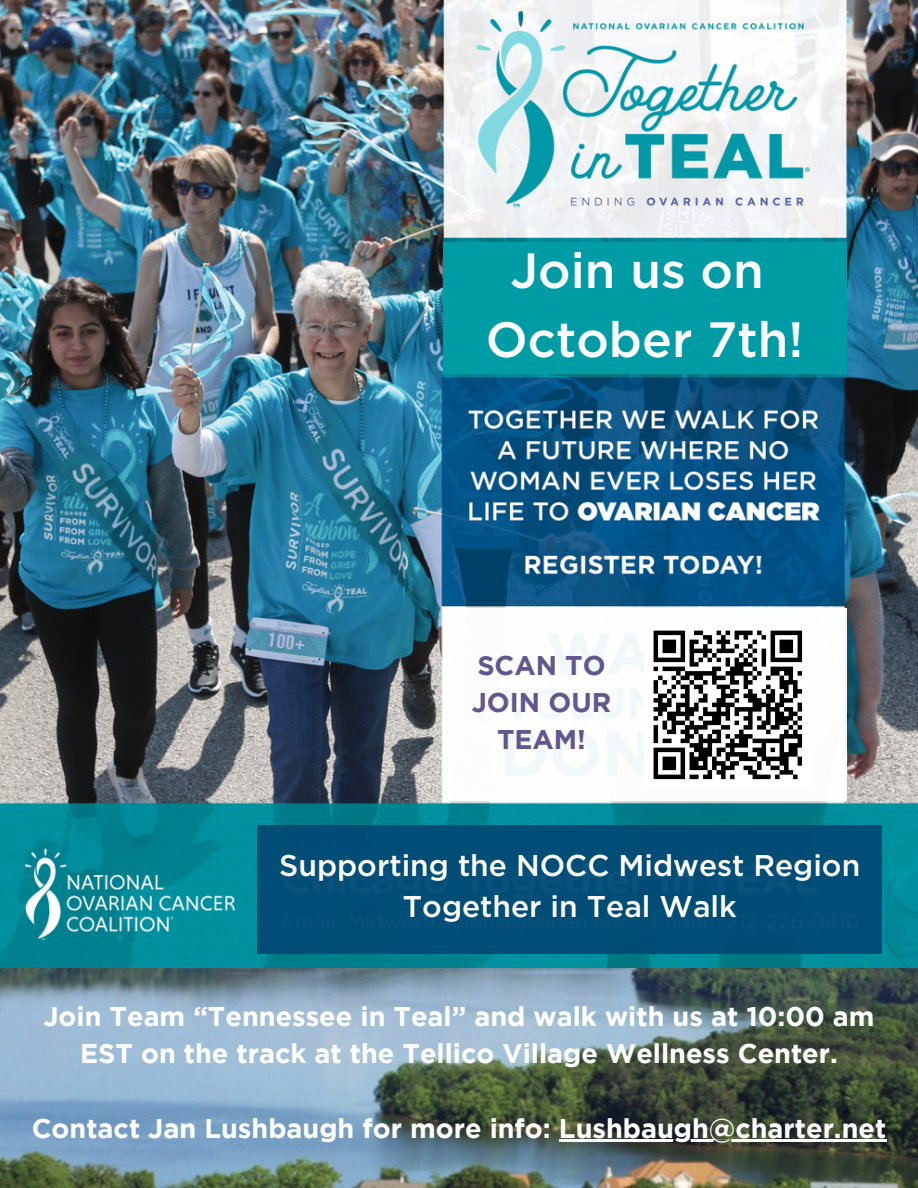
<style>
.page{position:relative;width:918px;height:1188px;background:#fff}
.page>*{position:absolute;margin:0;border:0;box-sizing:border-box;transform-origin:0 0}
.t1{font:500 49.5px "Gotham";color:#fff}
.t2{font:500 30px "Gotham";color:#fff}
.t3{font:700 27px/37.2px "Gotham";color:#fff;text-align:center}
.t4{font:700 27px/37.2px "Gotham";color:#61568e;text-align:center}
</style>
<div class="page">
<img style="left:0;top:0;width:918px;height:968px">
<div style="left:257px;top:825px;width:625px;height:129px;background:#004b76"></div>
<img style="left:0;top:968px;width:918px;height:220px">
<div style="left:443px;top:242px;width:403px;height:132px;background:#009ca6"></div>
<div style="left:443px;top:608px;width:403px;height:193px;background:#fff"></div>
<svg style="left:653px;top:630px;width:150px;height:150px"></svg>
<hr style="left:559px;top:1140px;width:327px;height:2px;background:#fff">
<p class="t1" style="left:510px;top:249px;width:255px">Join us on</p>
<p class="t1" style="left:486px;top:317px;width:319px">October 7th!</p>
<p class="t4" style="left:472px;top:649px;width:141px">SCAN TO<br>JOIN OUR<br>TEAM!</p>
<p class="t2" style="left:279px;top:852px;width:582px">Supporting the NOCC Midwest Region</p>
<p class="t2" style="left:403px;top:893px;width:335px">Together in Teal Walk</p>
<p class="t3" style="left:43px;top:1000px;width:833px">Join Team “Tennessee in Teal” and walk with us at 10:00 am<br>EST on the track at the Tellico Village Wellness Center.</p>
<p class="t3" style="left:32px;top:1111px;width:856px">Contact Jan Lushbaugh for more info: Lushbaugh@charter.net</p>
</div>
